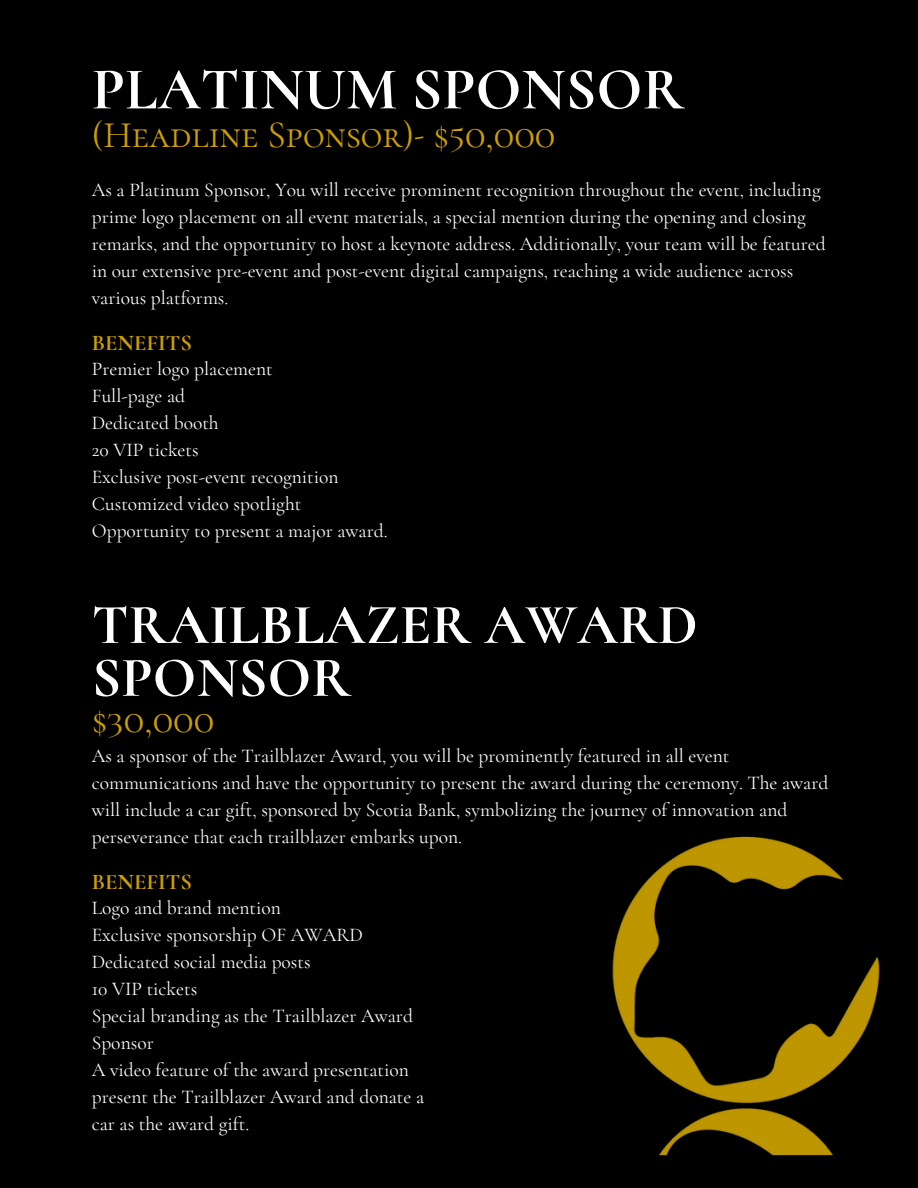
<style>
.page{position:relative;width:918px;height:1188px;background:#000}
.page>*{position:absolute;margin:0;border:0;box-sizing:border-box;transform-origin:0 0}
.t1{font:700 60px "Cormorant SC";color:#fff}
.t2{font:700 57px/52.8px "Cormorant SC";color:#fff}
.t3{font:37.5px "Cormorant SC";color:#cd9f00}
.t4{font:700 22.5px "Cormorant Garamond";color:#cd9f00}
.t5{font:19.5px/27px "Cormorant Garamond";color:#fff}
</style>
<div class="page">
<img style="left:612px;top:836px;width:268px;height:320px">
<h2 class="t1" style="left:92px;top:53px;width:594px">PLATINUM SPONSOR</h2>
<p class="t3" style="left:92px;top:112px;width:465px">(Headline Sponsor)- $50,000</p>
<h3 class="t5" style="left:92px;top:176px;width:735px">As a Platinum Sponsor, You will receive prominent recognition throughout the event, including prime logo placement on all event materials, a special mention during the opening and closing remarks, and the opportunity to host a keynote address. Additionally, your team will be featured in our extensive pre-event and post-event digital campaigns, reaching a wide audience across various platforms.</h3>
<p class="t4" style="left:92px;top:330px;width:102px">BENEFITS</p>
<p class="t5" style="left:92px;top:356px;width:183px">Premier logo placement</p>
<p class="t5" style="left:92px;top:383px;width:95px">Full-page ad</p>
<p class="t5" style="left:92px;top:410px;width:128px">Dedicated booth</p>
<p class="t5" style="left:92px;top:437px;width:108px">20 VIP tickets</p>
<p class="t5" style="left:92px;top:464px;width:248px">Exclusive post-event recognition</p>
<p class="t5" style="left:92px;top:491px;width:211px">Customized video spotlight</p>
<h1 class="t5" style="left:92px;top:518px;width:297px">Opportunity to present a major award.</h1>
<h2 class="t2" style="left:92px;top:598px;width:608px">TRAILBLAZER AWARD<br>SPONSOR</h2>
<p class="t3" style="left:92px;top:697px;width:124px">$30,000</p>
<p class="t5" style="left:92px;top:742px;width:738px">As a sponsor of the Trailblazer Award, you will be prominently featured in all event communications and have the opportunity to present the award during the ceremony. The award will include a car gift, sponsored by Scotia Bank, symbolizing the journey of innovation and perseverance that each trailblazer embarks upon.</p>
<h3 class="t4" style="left:92px;top:868px;width:102px">BENEFITS</h3>
<p class="t5" style="left:92px;top:895px;width:191px">Logo and brand mention</p>
<p class="t5" style="left:92px;top:922px;width:273px">Exclusive sponsorship OF AWARD</p>
<p class="t5" style="left:92px;top:949px;width:220px">Dedicated social media posts</p>
<p class="t5" style="left:92px;top:976px;width:107px">10 VIP tickets</p>
<p class="t5" style="left:92px;top:1003px;width:323px">Special branding as the Trailblazer Award<br>Sponsor</p>
<p class="t5" style="left:92px;top:1057px;width:319px">A video feature of the award presentation</p>
<p class="t5" style="left:92px;top:1084px;width:334px">present the Trailblazer Award and donate a car as the award gift.</p>
</div>
